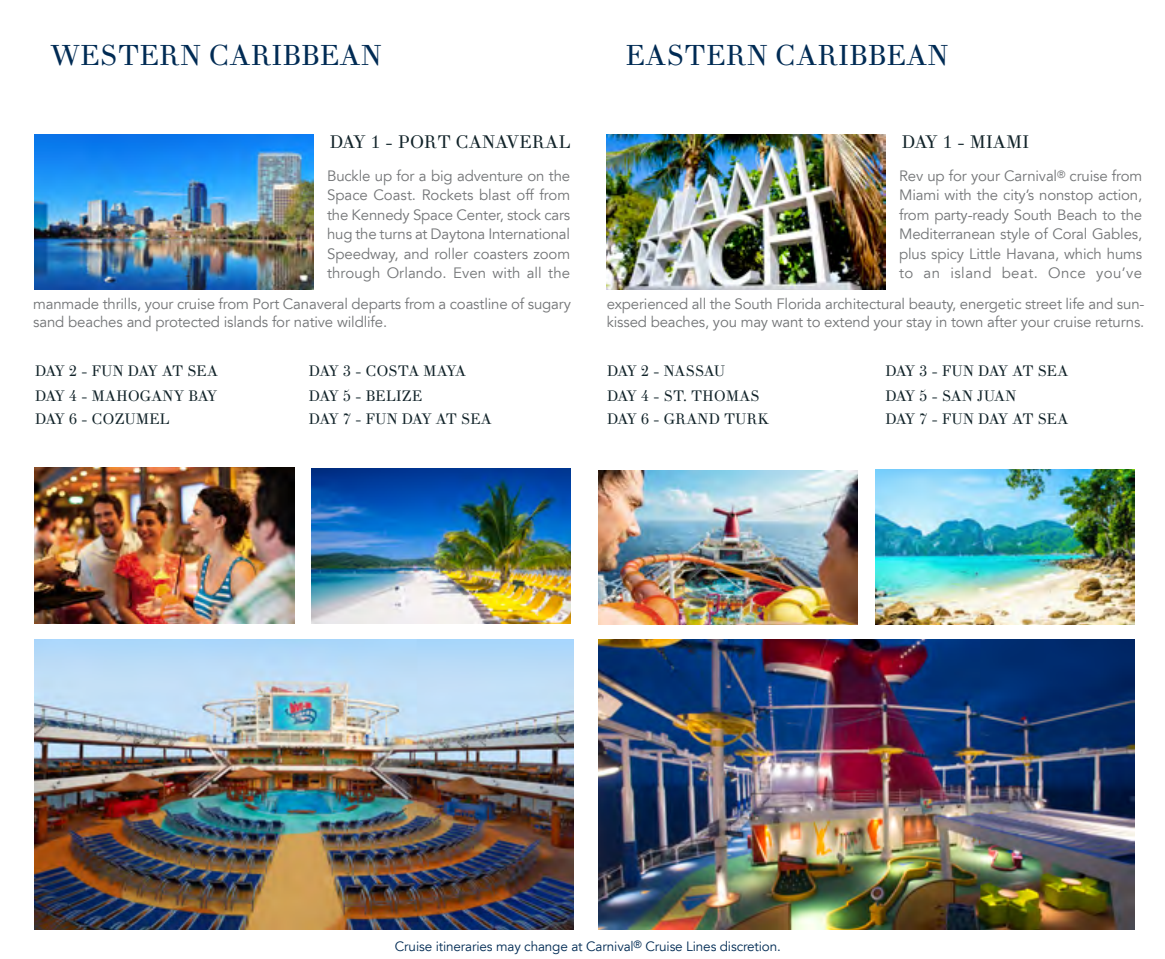
<style>
.page{position:relative;width:1165px;height:959px;background:#fff}
.page>*{position:absolute;margin:0;border:0;box-sizing:border-box;transform-origin:0 0}
.t1{font:28.5px "Theano Didot";color:#002b54}
.t2{font:18px "Theano Didot";color:#112329}
.t3{font:15px/19.5px "Avenir LT";letter-spacing:-.01em;color:#737577;text-align:justify}
.t4{font:15px "Theano Didot";color:#112329}
.t5{font:15px "Theano Didot";letter-spacing:-.07em;color:#112329}
.t6{font:15px "Theano Didot";letter-spacing:-.045em;color:#112329}
.t7{font:15px "Theano Didot";letter-spacing:-.05em;color:#112329}
.t8{font:13.5px "Avenir LT";letter-spacing:-.01em;color:#002b54}
</style>
<div class="page">
<img style="left:35px;top:467px;width:259px;height:156px">
<img style="left:598px;top:471px;width:259px;height:154px">
<img style="left:875px;top:469px;width:259px;height:156px">
<img style="left:311px;top:468px;width:260px;height:155px">
<img style="left:35px;top:639px;width:538px;height:290px">
<img style="left:598px;top:639px;width:536px;height:290px">
<img style="left:35px;top:134px;width:278px;height:156px">
<img style="left:606px;top:134px;width:279px;height:156px">
<h1 class="t1" style="left:50px;top:38px;width:333px">WESTERN CARIBBEAN</h1>
<h1 class="t1" style="left:625px;top:38px;width:325px">EASTERN CARIBBEAN</h1>
<p class="t2" style="left:329px;top:131px;width:242px">DAY 1 - PORT CANAVERAL</p>
<p class="t2" style="left:901px;top:131px;width:129px">DAY 1 - MIAMI</p>
<p class="t3" style="left:327px;top:166px;width:245px">Buckle up for a big adventure on the Space Coast. Rockets blast off from the Kennedy Space Center, stock cars hug the turns at Daytona International Speedway, and roller coasters zoom through Orlando. Even with all the</p>
<p class="t3" style="left:899px;top:166px;width:245px">Rev up for your Carnival<sup>®</sup> cruise from Miami with the city’s nonstop action, from party-ready South Beach to the Mediterranean style of Coral Gables, plus spicy Little Havana, which hums to an island beat. Once you’ve</p>
<p class="t3" style="left:33px;top:295px;width:539px;line-height:18px">manmade thrills, your cruise from Port Canaveral departs from a coastline of sugary sand beaches and protected islands for native wildlife.</p>
<p class="t3" style="left:606px;top:295px;width:539px;line-height:18px">experienced all the South Florida architectural beauty, energetic street life and sun&shy;kissed beaches, you may want to extend your stay in town after your cruise returns.</p>
<p class="t5" style="left:35px;top:361px;width:185px">DAY 2 - FUN DAY AT SEA</p>
<p class="t6" style="left:606px;top:361px;width:120px">DAY 2 - NASSAU</p>
<p class="t4" style="left:35px;top:386px;width:184px">DAY 4 - MAHOGANY BAY</p>
<p class="t4" style="left:606px;top:386px;width:154px">DAY 4 - ST. THOMAS</p>
<p class="t4" style="left:35px;top:409px;width:136px">DAY 6 - COZUMEL</p>
<p class="t4" style="left:606px;top:409px;width:164px">DAY 6 - GRAND TURK</p>
<p class="t7" style="left:308px;top:361px;width:159px">DAY 3 - COSTA MAYA</p>
<p class="t5" style="left:885px;top:361px;width:185px">DAY 3 - FUN DAY AT SEA</p>
<p class="t4" style="left:308px;top:386px;width:115px">DAY 5 - BELIZE</p>
<p class="t6" style="left:885px;top:386px;width:133px">DAY 5 - SAN JUAN</p>
<p class="t5" style="left:308px;top:409px;width:185px">DAY 7 - FUN DAY AT SEA</p>
<p class="t5" style="left:885px;top:409px;width:185px">DAY 7 - FUN DAY AT SEA</p>
<p class="t8" style="left:395px;top:938px;width:387px">Cruise itineraries may change at Carnival<sup>®</sup> Cruise Lines discretion.</p>
</div>
